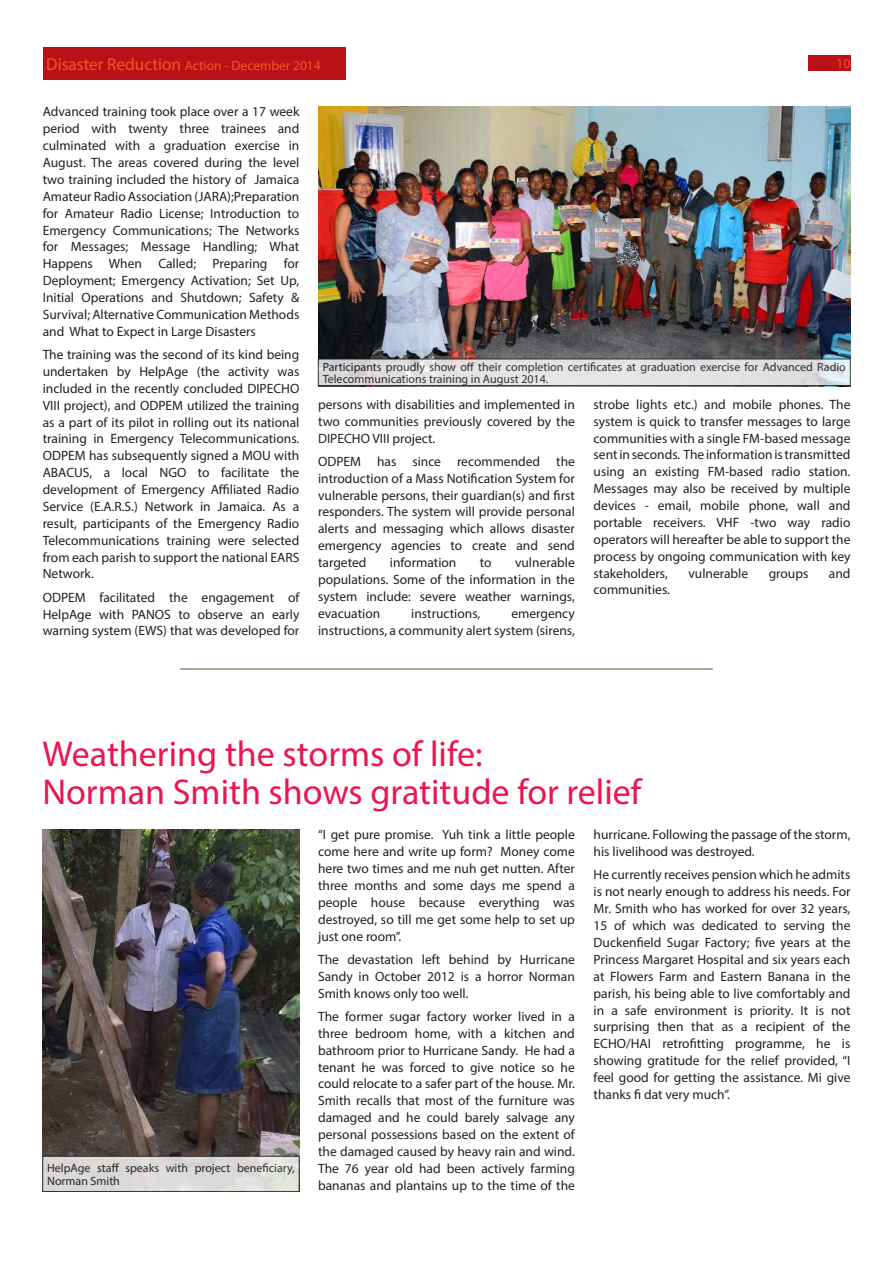
<style>
.page{position:relative;width:893px;height:1263px;background:#fff}
.page>*{position:absolute;margin:0;border:0;box-sizing:border-box;transform-origin:0 0}
.t1{font:36px/37.8px "Myriad Pro";color:#ed1450}
.t2{font:13.5px/16.8px "Myriad Pro";color:#231f20;text-align:justify}
.t3{font:13.5px "Myriad Pro";color:#f15921}
.t4{font:12px/12px "Myriad Pro";color:#231f20}
.s1{font-size:17.25px}
</style>
<div class="page">
<div style="left:808px;top:55px;width:42px;height:16px;background:#bb1018"></div>
<img style="left:318px;top:107px;width:532px;height:252px">
<hr style="left:180px;top:668px;width:533px;height:2px;background:#938671">
<img style="left:42px;top:829px;width:257px;height:362px">
<svg style="left:320px;top:361px;width:528px;height:23px;background:#e1e1e2"></svg>
<div style="left:318px;top:359px;width:532px;height:27px;border:1px solid #231f20"></div>
<div style="left:43px;top:1156px;width:256px;height:35px;background:linear-gradient(to right,#d9d6d7,#dfe0dc)"></div>
<div style="left:43px;top:1156px;width:256px;height:36px;border:1px solid #231f20"></div>
<div style="left:43px;top:47px;width:302px;height:33px;background:#bb1018"></div>
<p class="t3" style="left:46px;top:57px;width:276px"><span class="s1">Disaster Reduction</span> Action - December 2014</p>
<p class="t3" style="left:837px;top:55px;width:15px">10</p>
<p class="t2" style="left:43px;top:103px;width:258px">Advanced training took place over a 17 week period with twenty three trainees and culminated with a graduation exercise in August. The areas covered during the level two training included the history of Jamaica Amateur Radio Association (JARA);Preparation for Amateur Radio License; Introduction to Emergency Communications; The Networks for Messages; Message Handling; What Happens When Called; Preparing for Deployment; Emergency Activation; Set Up, Initial Operations and Shutdown; Safety &amp; Survival; Alternative Communication Methods and What to Expect in Large Disasters</p>
<p class="t2" style="left:43px;top:346px;width:258px">The training was the second of its kind being undertaken by HelpAge (the activity was included in the recently concluded DIPECHO VIII project), and ODPEM utilized the training as a part of its pilot in rolling out its national training in Emergency Telecommunications.<br>ODPEM has subsequently signed a MOU with ABACUS, a local NGO to facilitate the development of Emergency Affiliated Radio Service (E.A.R.S.) Network in Jamaica. As a result, participants of the Emergency Radio Telecommunications training were selected from each parish to support the national EARS Network.</p>
<p class="t2" style="left:43px;top:589px;width:258px">ODPEM facilitated the engagement of HelpAge with PANOS to observe an early warning system (EWS) that was developed for</p>
<p class="t4" style="left:323px;top:361px;width:525px">Participants proudly show off their completion certificates at graduation exercise for Advanced Radio<br>Telecommunications training in August 2014.</p>
<p class="t2" style="left:318px;top:396px;width:258px">persons with disabilities and implemented in two communities previously covered by the DIPECHO VIII project.</p>
<p class="t2" style="left:318px;top:453px;width:258px">ODPEM has since recommended the introduction of a Mass Notification System for vulnerable persons, their guardian(s) and first responders. The system will provide personal alerts and messaging which allows disaster emergency agencies to create and send targeted</p>
<p class="t2" style="left:390px;top:554px;width:68px">information</p>
<p class="t2" style="left:480px;top:554px;width:13px">to</p>
<p class="t2" style="left:318px;top:554px;width:258px;text-indent:197px">vulnerable populations. Some of the information in the system include: severe weather warnings, evacuation</p>
<p class="t2" style="left:411px;top:604px;width:71px">instructions,</p>
<p class="t2" style="left:318px;top:604px;width:258px;text-align:right">emergency<br>instructions, a community alert system (sirens,</p>
<p class="t2" style="left:594px;top:396px;width:258px">strobe lights etc.) and mobile phones. The system is quick to transfer messages to large communities with a single FM-based message sent in seconds. The information is transmitted using an existing FM-based radio station.<br>Messages may also be received by multiple devices - email, mobile phone, wall and portable receivers. VHF -two way radio operators will hereafter be able to support the process by ongoing communication with key stakeholders,</p>
<p class="t2" style="left:688px;top:564px;width:61px">vulnerable</p>
<p class="t2" style="left:769px;top:564px;width:41px">groups</p>
<p class="t2" style="left:829px;top:564px;width:23px">and</p>
<p class="t2" style="left:594px;top:581px;width:78px">communities.</p>
<h1 class="t1" style="left:43px;top:734px;width:600px">Weathering the storms of life:<br>Norman Smith shows gratitude for relief</h1>
<p class="t2" style="left:318px;top:826px;width:258px">“I get pure promise. Yuh tink a little people come here and write up form? Money come here two times and me nuh get nutten. After three months and some days me spend a people house because everything was destroyed, so till me get some help to set up just one room”.</p>
<p class="t2" style="left:318px;top:951px;width:258px">The devastation left behind by Hurricane Sandy in October 2012 is a horror Norman Smith knows only too well.</p>
<p class="t2" style="left:318px;top:1008px;width:258px">The former sugar factory worker lived in a three bedroom home, with a kitchen and bathroom prior to Hurricane Sandy. He had a tenant he was forced to give notice so he could relocate to a safer part of the house. Mr.<br>Smith recalls that most of the furniture was damaged and he could barely salvage any personal possessions based on the extent of the damaged caused by heavy rain and wind.<br>The 76 year old had been actively farming bananas and plantains up to the time of the</p>
<p class="t2" style="left:594px;top:826px;width:258px">hurricane. Following the passage of the storm, his livelihood was destroyed.</p>
<p class="t2" style="left:594px;top:866px;width:258px">He currently receives pension which he admits is not nearly enough to address his needs. For Mr. Smith who has worked for over 32 years, 15 of which was dedicated to serving the Duckenfield Sugar Factory; five years at the Princess Margaret Hospital and six years each at Flowers Farm and Eastern Banana in the parish, his being able to live comfortably and in a safe environment is priority. It is not surprising then that as a recipient of the ECHO/HAI retrofitting programme, he is showing gratitude for the relief provided, “I feel good for getting the assistance. Mi give thanks fi dat very much”.</p>
<p class="t4" style="left:47px;top:1161px;width:249px;line-height:13.5px">HelpAge staff speaks with project beneficiary,<br>Norman Smith</p>
</div>
